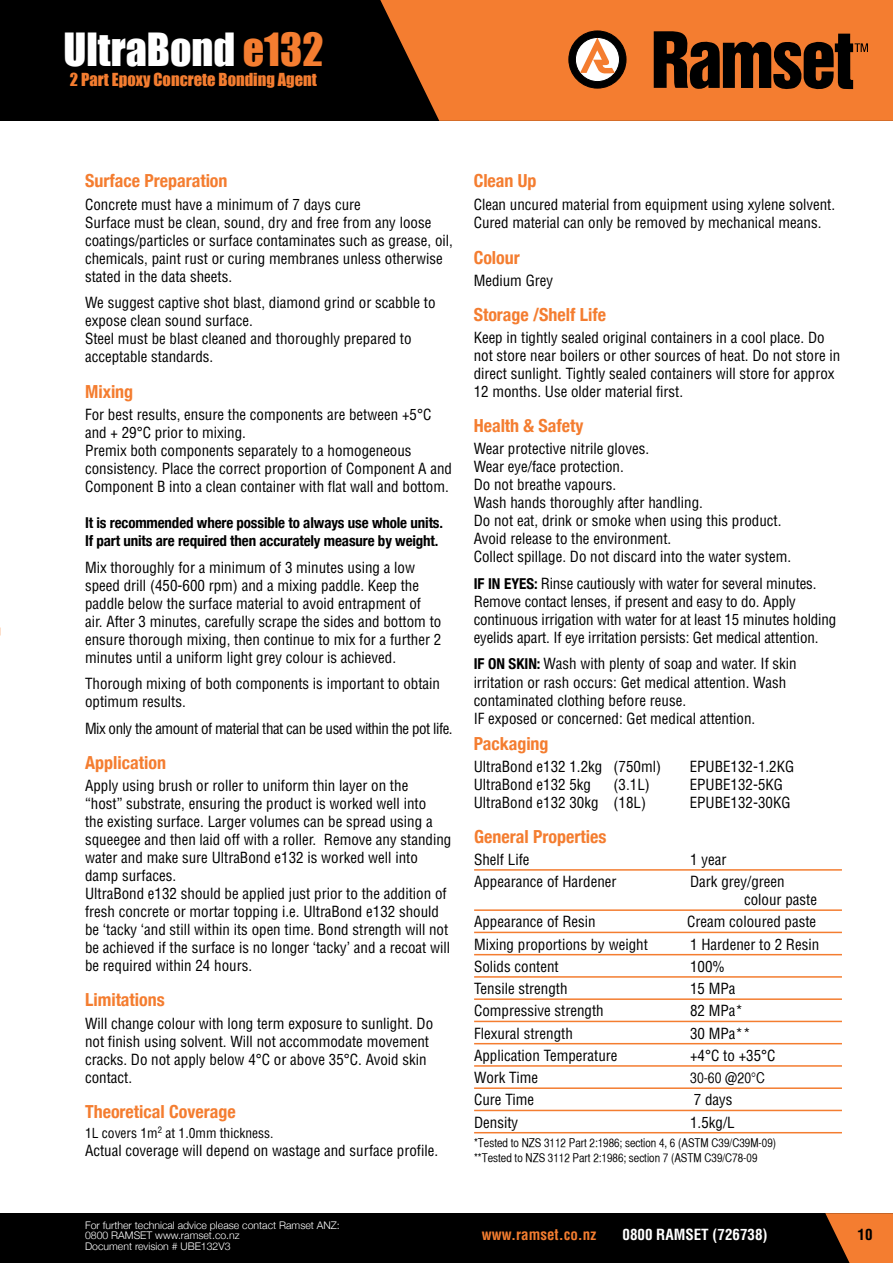
<style>
.page{position:relative;width:893px;height:1263px;background:#fff}
.page>*{position:absolute;margin:0;border:0;box-sizing:border-box;transform-origin:0 0}
.t1{font:42px "Impact";color:#fff}
.t2{font:700 condensed 18px "Helvetica Neue";color:#f47d30}
.t3{font:16.5px "Impact";color:#f47d30}
.t4{font:condensed 15px/18px "Helvetica LT Std";color:#000}
.t5{font:700 condensed 15px/18px "Helvetica Neue";letter-spacing:-.01em;color:#000}
.t6{font:condensed 15px "Helvetica LT Std";letter-spacing:-.03em;color:#000}
.t7{font:700 condensed 15px "Helvetica LT Std";color:#fff}
.t8{font:700 condensed 15px "Helvetica LT Std";color:#f47d30}
.t9{font:15px "Helvetica CY Plain";color:#000}
.t10{font:700 condensed 15px "Helvetica LT Std";color:#000}
.t11{font:condensed 13.5px "Helvetica LT Std";color:#000}
.t12{font:12px/15px "Helvetica CY Plain";color:#000}
.t13{font:300 10.5px/10.5px "Helvetica Neue";color:#fff}
.s1{color:#f47d30}
.s2{font-family:"Helvetica Neue";font-weight:700}
</style>
<div class="page">
<div style="left:0;top:0;width:893px;height:121px;background:#000"></div>
<div style="left:0;top:1213px;width:893px;height:50px;background:#000"></div>
<svg style="left:380px;top:0;width:513px;height:121px;fill:#f47d30"></svg>
<svg style="left:825px;top:1213px;width:68px;height:50px"></svg>
<svg style="left:569px;top:31px;width:57px;height:57px"></svg>
<svg style="left:654px;top:31px;width:214px;height:58px"></svg>
<hr style="left:474px;top:869px;width:368px;height:2px;background:#f47d30">
<hr style="left:474px;top:909px;width:368px;height:2px;background:#f47d30">
<hr style="left:474px;top:932px;width:368px;height:1px;background:#f47d30">
<hr style="left:474px;top:954px;width:368px;height:1px;background:#f47d30">
<hr style="left:474px;top:976px;width:368px;height:2px;background:#f47d30">
<hr style="left:474px;top:998px;width:368px;height:2px;background:#f47d30">
<hr style="left:474px;top:1021px;width:368px;height:1px;background:#f47d30">
<hr style="left:474px;top:1043px;width:368px;height:1px;background:#f47d30">
<hr style="left:474px;top:1065px;width:368px;height:2px;background:#f47d30">
<hr style="left:474px;top:1087px;width:368px;height:2px;background:#f47d30">
<hr style="left:474px;top:1110px;width:368px;height:1px;background:#f47d30">
<hr style="left:474px;top:1132px;width:368px;height:1px;background:#f47d30">
<h1 class="t1" style="left:63px;top:17px;width:262px">UltraBond <span class="s1">e132</span></h1>
<p class="t3" style="left:70px;top:67px;width:248px">2 Part Epoxy Concrete Bonding Agent</p>
<p class="t2" style="left:85px;top:166px;width:144px">Surface Preparation</p>
<p class="t4" style="left:85px;top:195px;width:369px">Concrete must have a minimum of 7 days cure<br>Surface must be clean, sound, dry and free from any loose coatings/particles or surface contaminates such as grease, oil, chemicals, paint rust or curing membranes unless otherwise stated in the data sheets.</p>
<p class="t4" style="left:85px;top:294px;width:352px">We suggest captive shot blast, diamond grind or scabble to expose clean sound surface.<br>Steel must be blast cleaned and thoroughly prepared to acceptable standards.</p>
<p class="t2" style="left:85px;top:377px;width:50px">Mixing</p>
<p class="t4" style="left:85px;top:406px;width:369px">For best results, ensure the components are between +5°C and + 29°C prior to mixing.<br>Premix both components separately to a homogeneous consistency. Place the correct proportion of Component A and Component B into a clean container with flat wall and bottom.</p>
<p class="t5" style="left:85px;top:513px;width:360px">It is recommended where possible to always use whole units.<br>If part units are required then accurately measure by weight.</p>
<p class="t4" style="left:85px;top:558px;width:358px">Mix thoroughly for a minimum of 3 minutes using a low speed drill (450-600 rpm) and a mixing paddle. Keep the paddle below the surface material to avoid entrapment of air. After 3 minutes, carefully scrape the sides and bottom to ensure thorough mixing, then continue to mix for a further 2 minutes until a uniform light grey colour is achieved.</p>
<p class="t4" style="left:85px;top:675px;width:356px">Thorough mixing of both components is important to obtain optimum results.</p>
<p class="t6" style="left:85px;top:719px;width:369px">Mix only the amount of material that can be used within the pot life.</p>
<p class="t2" style="left:85px;top:748px;width:83px">Application</p>
<p class="t4" style="left:85px;top:777px;width:368px">Apply using brush or roller to uniform thin layer on the<br>“host” substrate, ensuring the product is worked well into<br>the existing surface. Larger volumes can be spread using a squeegee and then laid off with a roller. Remove any standing water and make sure UltraBond e132 is worked well into damp surfaces.<br>UltraBond e132 should be applied just prior to the addition of fresh concrete or mortar topping i.e. UltraBond e132 should be ‘tacky ‘and still within its open time. Bond strength will not be achieved if the surface is no longer ‘tacky’ and a recoat will be required within 24 hours.</p>
<p class="t2" style="left:85px;top:985px;width:81px">Limitations</p>
<p class="t4" style="left:85px;top:1014px;width:350px">Will change colour with long term exposure to sunlight. Do not finish using solvent. Will not accommodate movement cracks. Do not apply below 4°C or above 35°C. Avoid skin contact.</p>
<p class="t2" style="left:85px;top:1096px;width:152px">Theoretical Coverage</p>
<p class="t11" style="left:85px;top:1125px;width:190px">1L covers 1m<sup>2</sup> at 1.0mm thickness.</p>
<p class="t4" style="left:85px;top:1142px;width:355px">Actual coverage will depend on wastage and surface profile.</p>
<p class="t2" style="left:474px;top:166px;width:64px">Clean Up</p>
<p class="t4" style="left:474px;top:195px;width:363px">Clean uncured material from equipment using xylene solvent.<br>Cured material can only be removed by mechanical means.</p>
<p class="t2" style="left:474px;top:242px;width:48px">Colour</p>
<p class="t4" style="left:474px;top:271px;width:81px">Medium Grey</p>
<p class="t2" style="left:474px;top:300px;width:134px">Storage /Shelf Life</p>
<p class="t4" style="left:474px;top:329px;width:368px">Keep in tightly sealed original containers in a cool place. Do not store near boilers or other sources of heat. Do not store in direct sunlight. Tightly sealed containers will store for approx 12 months. Use older material first.</p>
<p class="t2" style="left:474px;top:411px;width:111px">Health &amp; Safety</p>
<p class="t4" style="left:474px;top:440px;width:319px">Wear protective nitrile gloves.<br>Wear eye/face protection.<br>Do not breathe vapours.<br>Wash hands thoroughly after handling.<br>Do not eat, drink or smoke when using this product.<br>Avoid release to the environment.<br>Collect spillage. Do not discard into the water system.</p>
<p class="t4" style="left:474px;top:574px;width:364px"><span class="s2">IF IN EYES:</span> Rinse cautiously with water for several minutes.<br>Remove contact lenses, if present and easy to do. Apply continuous irrigation with water for at least 15 minutes holding eyelids apart. If eye irritation persists: Get medical attention.</p>
<p class="t4" style="left:474px;top:655px;width:325px"><span class="s2">IF ON SKIN:</span> Wash with plenty of soap and water. If skin irritation or rash occurs: Get medical attention. Wash contaminated clothing before reuse.<br>IF exposed or concerned: Get medical attention.</p>
<p class="t2" style="left:474px;top:729px;width:76px">Packaging</p>
<p class="t4" style="left:474px;top:758px;width:189px">UltraBond e132 1.2kg (750ml)</p>
<p class="t4" style="left:690px;top:758px;width:106px">EPUBE132-1.2KG</p>
<p class="t4" style="left:474px;top:776px;width:119px">UltraBond e132 5kg</p>
<p class="t4" style="left:614px;top:776px;width:38px">(3.1L)</p>
<p class="t4" style="left:690px;top:776px;width:95px">EPUBE132-5KG</p>
<p class="t4" style="left:474px;top:794px;width:174px">UltraBond e132 30kg (18L)</p>
<p class="t4" style="left:690px;top:794px;width:102px">EPUBE132-30KG</p>
<p class="t2" style="left:474px;top:821px;width:134px">General Properties</p>
<p class="t4" style="left:474px;top:850px;width:57px">Shelf Life</p>
<p class="t4" style="left:690px;top:850px;width:38px">1 year</p>
<p class="t4" style="left:474px;top:872px;width:144px">Appearance of Hardener</p>
<p class="t4" style="left:744px;top:872px;width:74px;text-indent:-54px">Dark grey/green colour paste</p>
<p class="t4" style="left:474px;top:913px;width:123px">Appearance of Resin</p>
<p class="t4" style="left:687px;top:913px;width:131px">Cream coloured paste</p>
<p class="t4" style="left:474px;top:935px;width:175px">Mixing proportions by weight</p>
<p class="t4" style="left:690px;top:935px;width:131px">1 Hardener to 2 Resin</p>
<p class="t4" style="left:474px;top:957px;width:86px">Solids content</p>
<p class="t4" style="left:690px;top:957px;width:36px">100%</p>
<p class="t4" style="left:474px;top:979px;width:95px">Tensile strength</p>
<p class="t4" style="left:690px;top:979px;width:47px">15 MPa</p>
<p class="t4" style="left:474px;top:1002px;width:131px">Compressive strength</p>
<p class="t4" style="left:690px;top:1002px;width:54px">82 MPa*</p>
<p class="t4" style="left:474px;top:1024px;width:100px">Flexural strength</p>
<p class="t4" style="left:690px;top:1024px;width:62px">30 MPa**</p>
<p class="t4" style="left:474px;top:1046px;width:145px">Application Temperature</p>
<p class="t4" style="left:690px;top:1046px;width:87px">+4°C to +35°C</p>
<p class="t4" style="left:474px;top:1068px;width:66px">Work Time</p>
<p class="t9" style="left:690px;top:1069px;width:76px">30-60 @20°C</p>
<p class="t4" style="left:474px;top:1091px;width:62px">Cure Time</p>
<p class="t4" style="left:694px;top:1091px;width:40px">7 days</p>
<p class="t4" style="left:474px;top:1113px;width:46px">Density</p>
<p class="t4" style="left:690px;top:1113px;width:46px">1.5kg/L</p>
<p class="t12" style="left:474px;top:1135px;width:303px">*Tested to NZS 3112 Part 2:1986; section 4, 6 (ASTM C39/C39M-09) **Tested to NZS 3112 Part 2:1986; section 7 (ASTM C39/C78-09</p>
<p class="t13" style="left:85px;top:1219px;width:256px">For further technical advice please contact Ramset ANZ:<br>0800 RAMSET www.ramset.co.nz<br>Document revision # UBE132V3</p>
<p class="t8" style="left:482px;top:1225px;width:116px">www.ramset.co.nz</p>
<p class="t7" style="left:622px;top:1225px;width:147px">0800 RAMSET (726738)</p>
<p class="t10" style="left:857px;top:1225px;width:16px">10</p>
</div>
